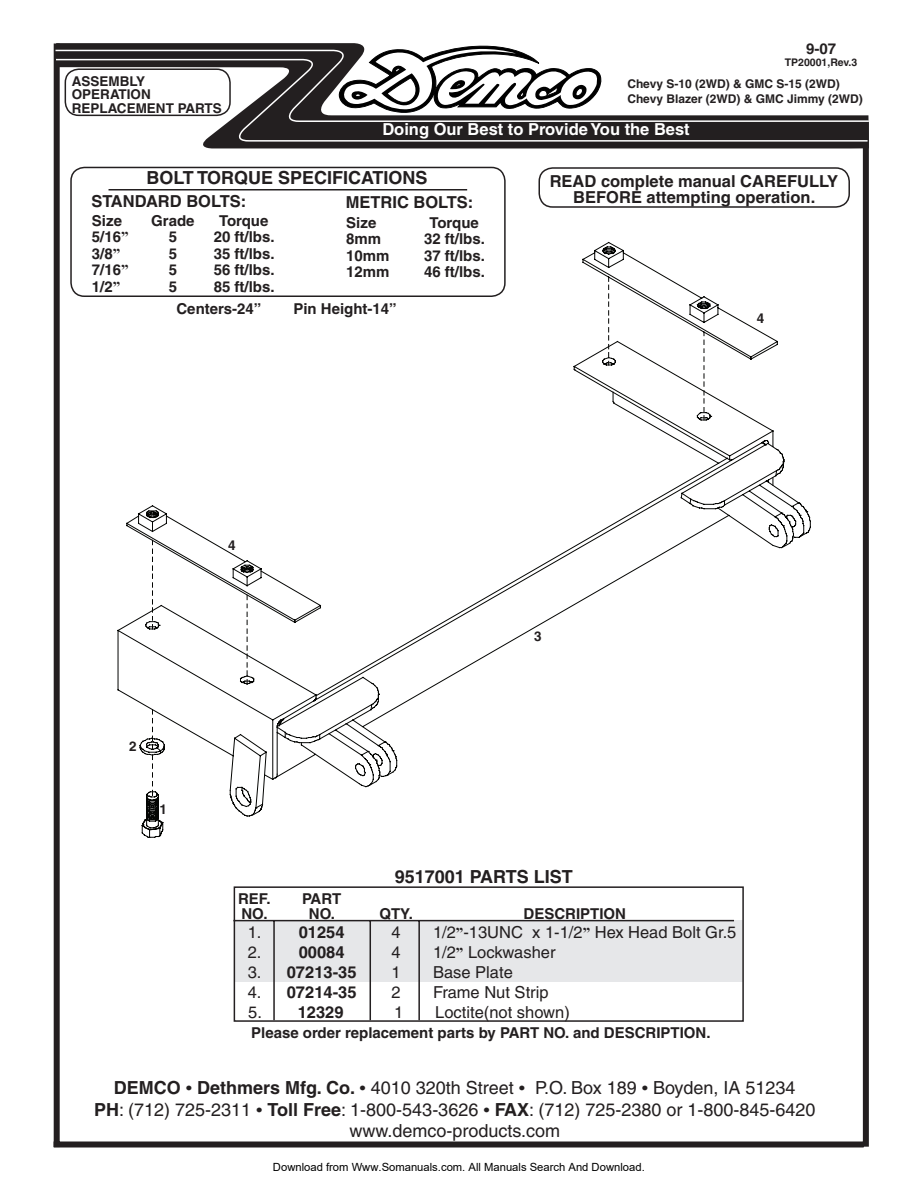
<style>
.page{position:relative;width:918px;height:1188px;background:#fff}
.page>*{position:absolute;margin:0;border:0;box-sizing:border-box;transform-origin:0 0}
.t1{font:18px/21.6px "Helvetica";color:#231f20;text-align:center}
.t2{font:700 18px "Helvetica";color:#231f20}
.t3{font:700 16.5px/16.5px "Helvetica";color:#231f20;text-align:center}
.t4{font:16.5px "Helvetica";color:#231f20}
.t5{font:700 16.5px "Helvetica";color:#fff}
.t6{font:700 15px "Helvetica";color:#231f20}
.t7{font:700 13.5px/13.5px "Helvetica";color:#231f20}
.t8{font:700 12px/14.4px "Helvetica";color:#231f20}
.t9{font:11.25px "Arial";color:#000}
.t10{font:700 10.5px "Helvetica";color:#231f20}
.s1{font-family:"Times New Roman"}
.s2{font-weight:400}
.s3{font-family:"Times New Roman";font-weight:700;font-size:15px}
.s4{font-weight:700}
.s5{font-family:"Times New Roman";font-weight:700}
</style>
<div class="page">
<div style="left:54px;top:44px;width:6px;height:1103px;background:#231f20"></div>
<div style="left:54px;top:1142px;width:810px;height:6px;background:#231f20"></div>
<div style="left:863px;top:121px;width:6px;height:1026px;background:#231f20"></div>
<div style="left:538px;top:167px;width:312px;height:41px;border:2px solid #231f20;border-radius:14px"></div>
<div style="left:70px;top:167px;width:436px;height:130px;border:2px solid #231f20;border-radius:14px"></div>
<hr style="left:109px;top:189px;width:358px;height:1px;background:#231f20">
<svg style="left:139px;top:242px;width:639px;height:99px"></svg>
<svg style="left:141px;top:817px;width:23px;height:21px"></svg>
<svg style="left:117px;top:341px;width:683px;height:475px"></svg>
<svg style="left:233px;top:886px;width:511px;height:136px"></svg>
<svg style="left:56px;top:43px;width:807px;height:105px;fill:#231f20"></svg>
<svg style="left:55px;top:49px;width:814px;height:93px"></svg>
<svg style="left:339px;top:45px;width:263px;height:68px"></svg>
<p class="t7" style="left:72px;top:76px;width:152px">ASSEMBLY<br>OPERATION<br>REPLACEMENT PARTS</p>
<p class="t6" style="left:806px;top:42px;width:32px">9-07</p>
<p class="t10" style="left:785px;top:58px;width:74px">TP20001,Rev.3</p>
<p class="t8" style="left:627px;top:78px;width:237px">Chevy S-10 (2WD) &amp; GMC S-15 (2WD)<br>Chevy Blazer (2WD) &amp; GMC Jimmy (2WD)</p>
<p class="t5" style="left:382px;top:123px;width:309px">Doing Our Best to Provide You the Best</p>
<p class="t2" style="left:146px;top:171px;width:283px">BOLT TORQUE SPECIFICATIONS</p>
<p class="t3" style="left:91px;top:195px;width:156px">STANDARD BOLTS:</p>
<p class="t3" style="left:346px;top:195px;width:129px">METRIC BOLTS:</p>
<p class="t6" style="left:92px;top:215px;width:32px">Size</p>
<p class="t6" style="left:151px;top:215px;width:45px">Grade</p>
<p class="t6" style="left:219px;top:215px;width:51px">Torque</p>
<p class="t6" style="left:92px;top:231px;width:38px">5/16<span class="s1">”</span></p>
<p class="t6" style="left:169px;top:231px;width:10px">5</p>
<p class="t6" style="left:214px;top:231px;width:62px">20 ft/lbs.</p>
<p class="t6" style="left:92px;top:248px;width:30px">3/8<span class="s1">”</span></p>
<p class="t6" style="left:169px;top:248px;width:10px">5</p>
<p class="t6" style="left:214px;top:248px;width:62px">35 ft/lbs.</p>
<p class="t6" style="left:92px;top:264px;width:38px">7/16<span class="s1">”</span></p>
<p class="t6" style="left:169px;top:264px;width:10px">5</p>
<p class="t6" style="left:214px;top:264px;width:62px">56 ft/lbs.</p>
<p class="t6" style="left:92px;top:281px;width:30px">1/2<span class="s1">”</span></p>
<p class="t6" style="left:169px;top:281px;width:10px">5</p>
<p class="t6" style="left:214px;top:281px;width:62px">85 ft/lbs.</p>
<p class="t6" style="left:346px;top:217px;width:32px">Size</p>
<p class="t6" style="left:430px;top:217px;width:51px">Torque</p>
<p class="t6" style="left:346px;top:233px;width:37px">8mm</p>
<p class="t6" style="left:424px;top:233px;width:62px">32 ft/lbs.</p>
<p class="t6" style="left:346px;top:250px;width:45px">10mm</p>
<p class="t6" style="left:424px;top:250px;width:62px">37 ft/lbs.</p>
<p class="t6" style="left:346px;top:266px;width:45px">12mm</p>
<p class="t6" style="left:424px;top:266px;width:62px">46 ft/lbs.</p>
<p class="t6" style="left:176px;top:303px;width:86px">Centers-24”</p>
<p class="t6" style="left:293px;top:303px;width:105px">Pin Height-14”</p>
<p class="t3" style="left:550px;top:174px;width:290px">READ complete manual CAREFULLY<br>BEFORE attempting operation.</p>
<p class="t7" style="left:757px;top:313px;width:9px">4</p>
<p class="t7" style="left:228px;top:540px;width:9px">4</p>
<p class="t7" style="left:129px;top:741px;width:9px">2</p>
<p class="t7" style="left:159px;top:804px;width:9px">1</p>
<p class="t7" style="left:534px;top:631px;width:9px">3</p>
<p class="t2" style="left:395px;top:870px;width:179px">9517001 PARTS LIST</p>
<p class="t6" style="left:238px;top:893px;width:34px">REF.</p>
<p class="t6" style="left:302px;top:893px;width:41px">PART</p>
<p class="t6" style="left:241px;top:908px;width:28px">NO.</p>
<p class="t6" style="left:309px;top:908px;width:28px">NO.</p>
<p class="t6" style="left:379px;top:908px;width:35px">QTY.</p>
<p class="t6" style="left:524px;top:908px;width:104px">DESCRIPTION</p>
<p class="t3" style="left:248px;top:926px;width:98px"><span class="s2">1.</span> 01254</p>
<p class="t4" style="left:391px;top:926px;width:11px">4</p>
<p class="t4" style="left:433px;top:926px;width:305px">1/2<span class="s3">”</span>-13UNC x 1-1/2<span class="s3">”</span> Hex Head Bolt Gr.5</p>
<p class="t3" style="left:248px;top:946px;width:98px"><span class="s2">2.</span> 00084</p>
<p class="t4" style="left:391px;top:946px;width:11px">4</p>
<p class="t4" style="left:433px;top:946px;width:124px">1/2<span class="s3">”</span> Lockwasher</p>
<p class="t3" style="left:248px;top:966px;width:110px"><span class="s2">3.</span> 07213-35</p>
<p class="t4" style="left:391px;top:966px;width:11px">1</p>
<p class="t4" style="left:433px;top:966px;width:81px">Base Plate</p>
<p class="t3" style="left:248px;top:986px;width:110px"><span class="s2">4.</span> 07214-35</p>
<p class="t4" style="left:391px;top:986px;width:11px">2</p>
<p class="t4" style="left:433px;top:986px;width:117px">Frame Nut Strip</p>
<p class="t3" style="left:248px;top:1005px;width:97px"><span class="s2">5.</span> 12329</p>
<p class="t4" style="left:394px;top:1006px;width:11px">1</p>
<p class="t4" style="left:435px;top:1006px;width:136px">Loctite(not shown)</p>
<p class="t6" style="left:251px;top:1027px;width:461px">Please order replacement parts by PART NO. and DESCRIPTION.</p>
<p class="t1" style="left:94px;top:1079px;width:723px"><span class="s4">DEMCO</span> <span class="s5">•</span> <span class="s4">Dethmers Mfg. Co.</span> <span class="s5">•</span> 4010 320th Street <span class="s5">•</span> P.O. Box 189 <span class="s5">•</span> Boyden, IA 51234<br><span class="s4">PH</span>: (712) 725-2311 <span class="s5">•</span> <span class="s4">Toll Free</span>: 1-800-543-3626 <span class="s5">•</span> <span class="s4">FAX</span>: (712) 725-2380 or 1-800-845-6420 www.demco-products.com</p>
<p class="t9" style="left:273px;top:1160px;width:373px">Download from Www.Somanuals.com. All Manuals Search And Download.</p>
</div>
